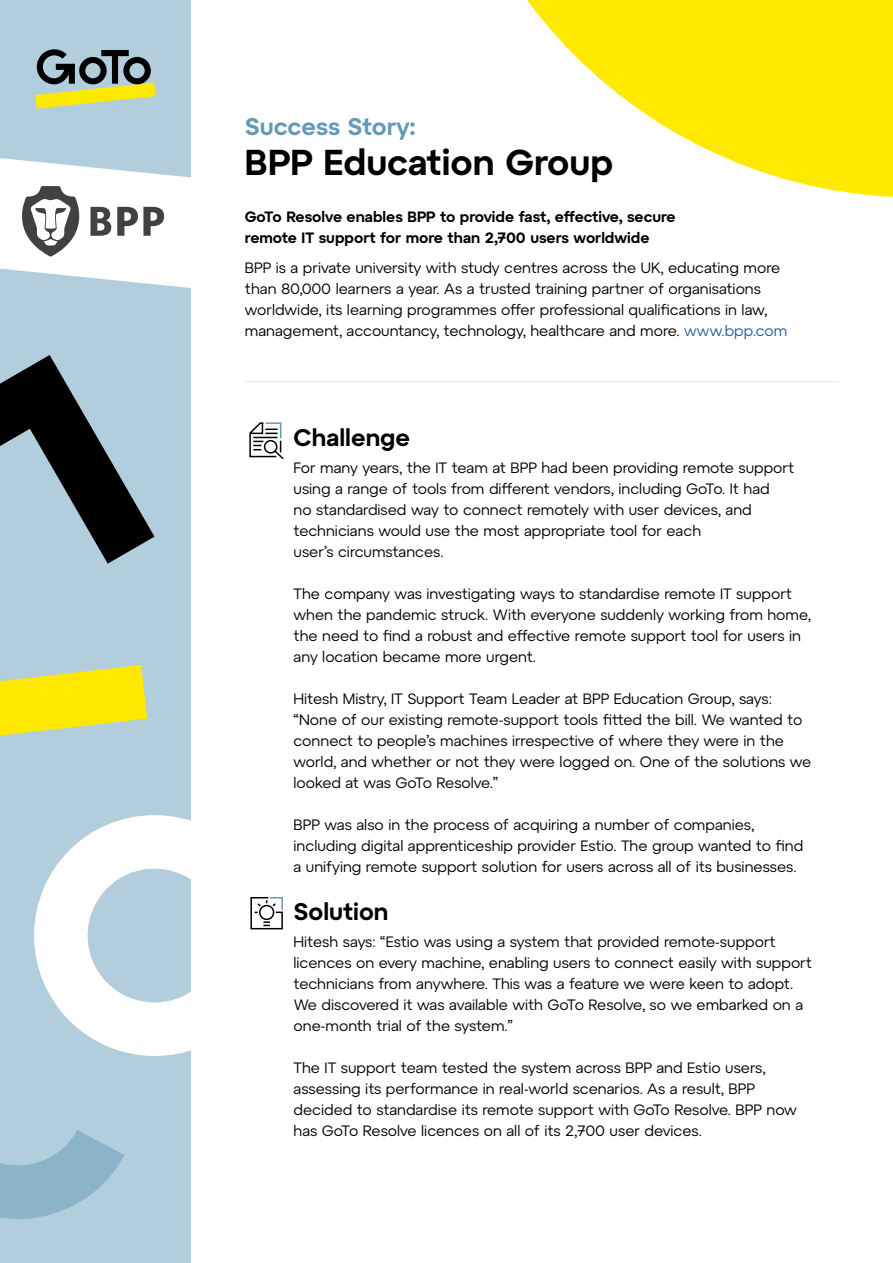
<style>
.page{position:relative;width:893px;height:1263px;background:#fff}
.page>*{position:absolute;margin:0;border:0;box-sizing:border-box;transform-origin:0 0}
.t1{font:600 36px "Atyp Text";color:#000}
.t2{font:600 24px "Atyp Text";color:#000}
.t3{font:600 24px "Atyp Text";color:#639bb6}
.t4{font:15px/21px "Atyp Text";color:#000}
.t5{font:600 15px/21px "Atyp Text";color:#000}
.s1{color:#215e9e}
</style>
<div class="page">
<div style="left:0;top:0;width:191px;height:1263px;background:#b2cddb"></div>
<svg style="left:527px;top:0;width:366px;height:197px;fill:#ffe900"></svg>
<hr style="left:245px;top:381px;width:594px;height:1px;background:#d9e6ec">
<svg style="left:35px;top:49px;width:121px;height:60px"></svg>
<svg style="left:0;top:158px;width:191px;height:130px;background:#dce0e2"></svg>
<svg style="left:0;top:355px;width:154px;height:209px"></svg>
<svg style="left:0;top:665px;width:147px;height:71px"></svg>
<svg style="left:34px;top:815px;width:157px;height:241px;fill:#fff"></svg>
<svg style="left:0;top:1042px;width:125px;height:177px"></svg>
<svg style="left:249px;top:422px;width:35px;height:38px"></svg>
<svg style="left:250px;top:897px;width:33px;height:33px"></svg>
<h2 class="t3" style="left:245px;top:108px;width:172px">Success Story:</h2>
<h1 class="t1" style="left:245px;top:135px;width:370px">BPP Education Group</h1>
<p class="t5" style="left:245px;top:205px;width:432px">GoTo Resolve enables BPP to provide fast, effective, secure remote IT support for more than 2,700 users worldwide</p>
<p class="t4" style="left:245px;top:256px;width:544px">BPP is a private university with study centres across the UK, educating more than 80,000 learners a year. As a trusted training partner of organisations worldwide, its learning programmes offer professional qualifications in law, management, accountancy, technology, healthcare and more. <span class="s1">www.bpp.com</span></p>
<h2 class="t2" style="left:294px;top:419px;width:118px">Challenge</h2>
<p class="t4" style="left:294px;top:457px;width:502px">For many years, the IT team at BPP had been providing remote support using a range of tools from different vendors, including GoTo. It had<br>no standardised way to connect remotely with user devices, and technicians would use the most appropriate tool for each<br>user’s circumstances.</p>
<p class="t4" style="left:294px;top:583px;width:519px">The company was investigating ways to standardise remote IT support when the pandemic struck. With everyone suddenly working from home, the need to find a robust and effective remote support tool for users in any location became more urgent.</p>
<p class="t4" style="left:294px;top:688px;width:519px">Hitesh Mistry, IT Support Team Leader at BPP Education Group, says: “None of our existing remote-support tools fitted the bill. We wanted to connect to people’s machines irrespective of where they were in the world, and whether or not they were logged on. One of the solutions we looked at was GoTo Resolve.”</p>
<p class="t4" style="left:294px;top:814px;width:511px">BPP was also in the process of acquiring a number of companies, including digital apprenticeship provider Estio. The group wanted to find a unifying remote support solution for users across all of its businesses.</p>
<h2 class="t2" style="left:294px;top:893px;width:97px">Solution</h2>
<p class="t4" style="left:294px;top:931px;width:520px">Hitesh says: “Estio was using a system that provided remote-support licences on every machine, enabling users to connect easily with support technicians from anywhere. This was a feature we were keen to adopt.<br>We discovered it was available with GoTo Resolve, so we embarked on a one-month trial of the system.”</p>
<p class="t4" style="left:294px;top:1057px;width:505px">The IT support team tested the system across BPP and Estio users, assessing its performance in real-world scenarios. As a result, BPP decided to standardise its remote support with GoTo Resolve. BPP now has GoTo Resolve licences on all of its 2,700 user devices.</p>
</div>
